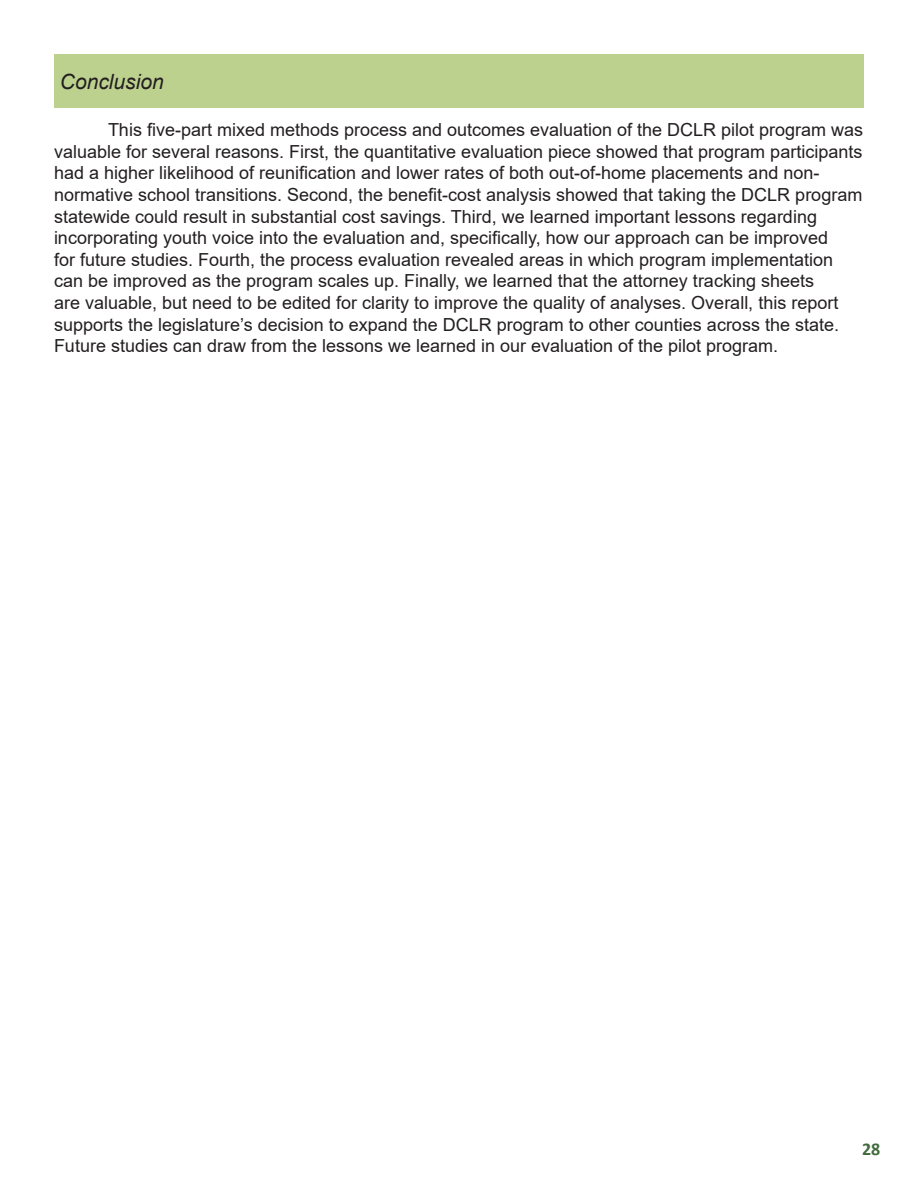
<style>
.page{position:relative;width:918px;height:1188px;background:#fff}
.page>*{position:absolute;margin:0;border:0;box-sizing:border-box;transform-origin:0 0}
.t1{font:italic 21px "Arial";color:#231f20}
.t2{font:18px/21.6px "Arial";color:#231f20}
.t3{font:700 18px "Calibri";color:#416b3d}
</style>
<div class="page">
<div style="left:54px;top:54px;width:810px;height:54px;background:#bdd18f"></div>
<p class="t1" style="left:60px;top:68px;width:105px">Conclusion</p>
<p class="t2" style="left:54px;top:119px;width:811px;text-indent:54px">This five-part mixed methods process and outcomes evaluation of the DCLR pilot program was valuable for several reasons. First, the quantitative evaluation piece showed that program participants had a higher likelihood of reunification and lower rates of both out-of-home placements and non&shy;normative school transitions. Second, the benefit-cost analysis showed that taking the DCLR program statewide could result in substantial cost savings. Third, we learned important lessons regarding incorporating youth voice into the evaluation and, specifically, how our approach can be improved<br>for future studies. Fourth, the process evaluation revealed areas in which program implementation can be improved as the program scales up. Finally, we learned that the attorney tracking sheets<br>are valuable, but need to be edited for clarity to improve the quality of analyses. Overall, this report supports the legislature’s decision to expand the DCLR program to other counties across the state.<br>Future studies can draw from the lessons we learned in our evaluation of the pilot program.</p>
<p class="t3" style="left:862px;top:1136px;width:20px">28</p>
</div>
